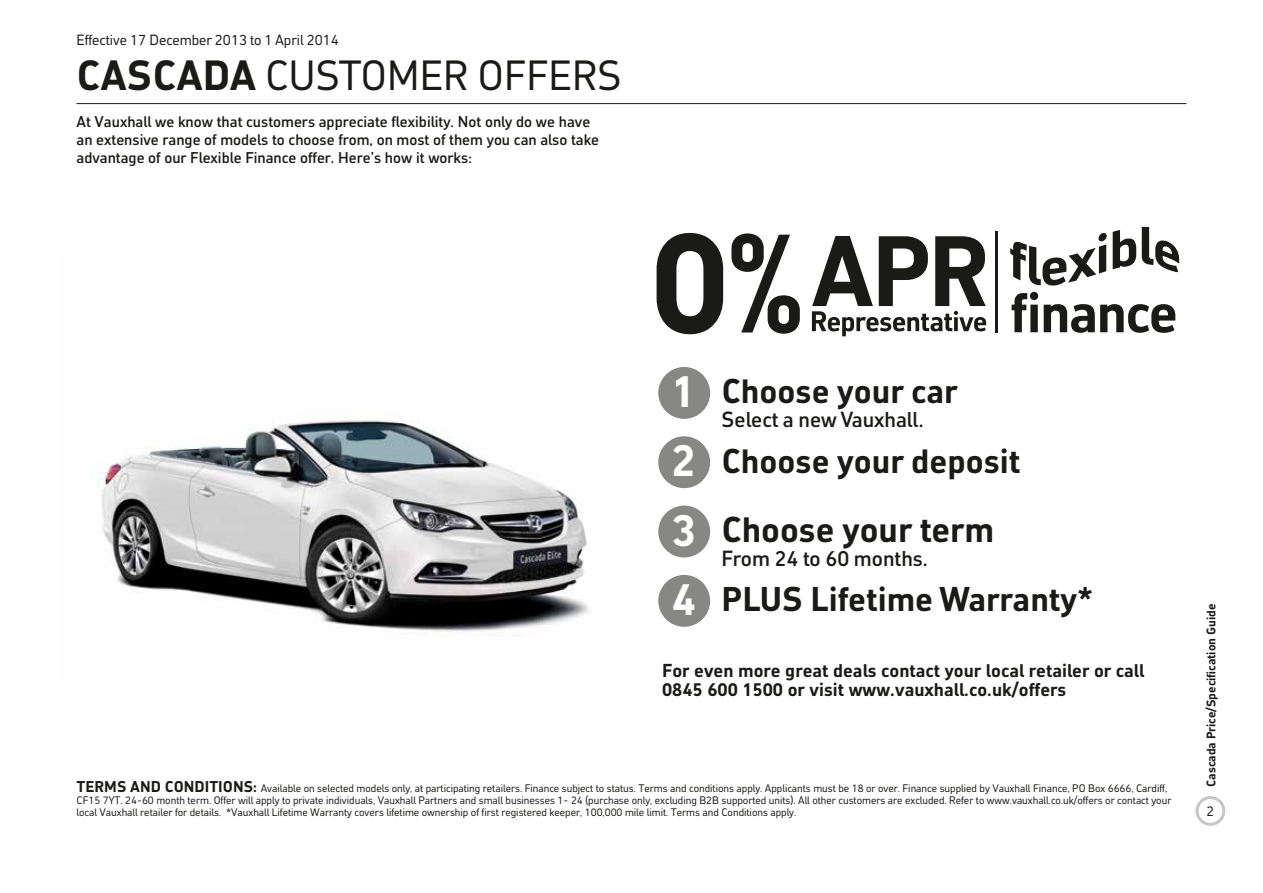
<style>
.page{position:relative;width:1263px;height:893px;background:#fff}
.page>*{position:absolute;margin:0;border:0;box-sizing:border-box;transform-origin:0 0}
.t1{font:700 43.5px/69.3px "Vauxhall Tec";color:#fff;text-align:justify}
.t2{font:40.5px "Vauxhall Tec";color:#1a1a18}
.t3{font:700 34.5px "Vauxhall Tec";color:#1a1a18}
.t4{font:700 33px "Vauxhall Tec";color:#1a1a18}
.t5{font:500 21px "Vauxhall Tec";color:#1a1a18}
.t6{font:700 18px/19.5px "Vauxhall Tec";color:#1a1a18}
.t7{font:500 15px/18px "Vauxhall Tec";color:#1a1a18}
.t8{font:14.25px "Vauxhall Tec";color:#1a1a18}
.t9{font:13.5px "Vauxhall Tec";color:#1a1a18}
.t10{font:700 12px "Vauxhall Tec";color:#1a1a18}
.t11{font:10.5px/12px "Vauxhall Tec";color:#1a1a18}
.s1{font-weight:700}
.s2{font-weight:700;font-size:15px}
</style>
<div class="page">
<div style="left:1195px;top:796px;width:30px;height:30px;border:3px solid #c5c6c6;border-radius:50%"></div>
<img style="left:99px;top:420px;width:491px;height:212px">
<hr style="left:77px;top:103px;width:1109px;height:1px;background:#1a1a18">
<hr style="left:995px;top:231px;width:2px;height:102px;background:#1a1a18">
<svg style="left:657px;top:233px;width:66px;height:101px"></svg>
<svg style="left:731px;top:233px;width:69px;height:101px"></svg>
<svg style="left:812px;top:236px;width:174px;height:100px"></svg>
<svg style="left:1011px;top:292px;width:27px;height:40px"></svg>
<svg style="left:1044px;top:304px;width:131px;height:29px"></svg>
<svg style="left:1010px;top:233px;width:97px;height:53px"></svg>
<svg style="left:1113px;top:230px;width:23px;height:39px"></svg>
<svg style="left:1142px;top:227px;width:37px;height:45px"></svg>
<div style="left:658px;top:367px;width:52px;height:52px;background:#878786;border-radius:50%"></div>
<div style="left:658px;top:436px;width:52px;height:52px;background:#878786;border-radius:50%"></div>
<div style="left:658px;top:506px;width:52px;height:51px;background:#878786;border-radius:50%"></div>
<div style="left:658px;top:575px;width:52px;height:52px;background:#878786;border-radius:50%"></div>
<h3 class="t8" style="left:77px;top:31px;width:264px">Effective 17 December 2013 to 1 April 2014</h3>
<h2 class="t2" style="left:77px;top:50px;width:547px"><span class="s1">CASCADA</span> CUSTOMER OFFERS</h2>
<h3 class="t7" style="left:77px;top:112px;width:524px">At Vauxhall we know that customers appreciate flexibility. Not only do we have an extensive range of models to choose from, on most of them you can also take advantage of our Flexible Finance offer. Here’s how it works:</h3>
<h1 class="t1" style="left:671px;top:355px;width:26px">1<br>2<br>3<br>4</h1>
<h3 class="t4" style="left:722px;top:370px;width:238px">Choose your car</h3>
<h3 class="t5" style="left:722px;top:406px;width:204px">Select a new Vauxhall.</h3>
<h3 class="t4" style="left:722px;top:439px;width:300px">Choose your deposit</h3>
<h3 class="t3" style="left:722px;top:507px;width:274px">Choose your term</h3>
<h3 class="t5" style="left:722px;top:545px;width:208px">From 24 to 60 months.</h3>
<h3 class="t4" style="left:722px;top:578px;width:373px">PLUS Lifetime Warranty*</h3>
<h3 class="t6" style="left:662px;top:660px;width:484px">For even more great deals contact your local retailer or call<br>0845 600 1500 or visit www.vauxhall.co.uk/offers</h3>
<p class="t11" style="left:77px;top:782px;width:1096px"><span class="s2">TERMS AND CONDITIONS:</span> Available on selected models only, at participating retailers. Finance subject to status. Terms and conditions apply. Applicants must be 18 or over. Finance supplied by Vauxhall Finance, PO Box 6666, Cardiff,<br>CF15 7YT. 24-60 month term. Offer will apply to private individuals, Vauxhall Partners and small businesses 1- 24 (purchase only, excluding B2B supported units). All other customers are excluded. Refer to www.vauxhall.co.uk/offers or contact your local Vauxhall retailer for details. *Vauxhall Lifetime Warranty covers lifetime ownership of first registered keeper, 100,000 mile limit. Terms and Conditions apply.</p>
<p class="t10" style="left:1203px;top:787px;width:184px;rotate:-90deg">Cascada Price/Specification Guide</p>
<p class="t9" style="left:1206px;top:803px;width:9px">2</p>
</div>
